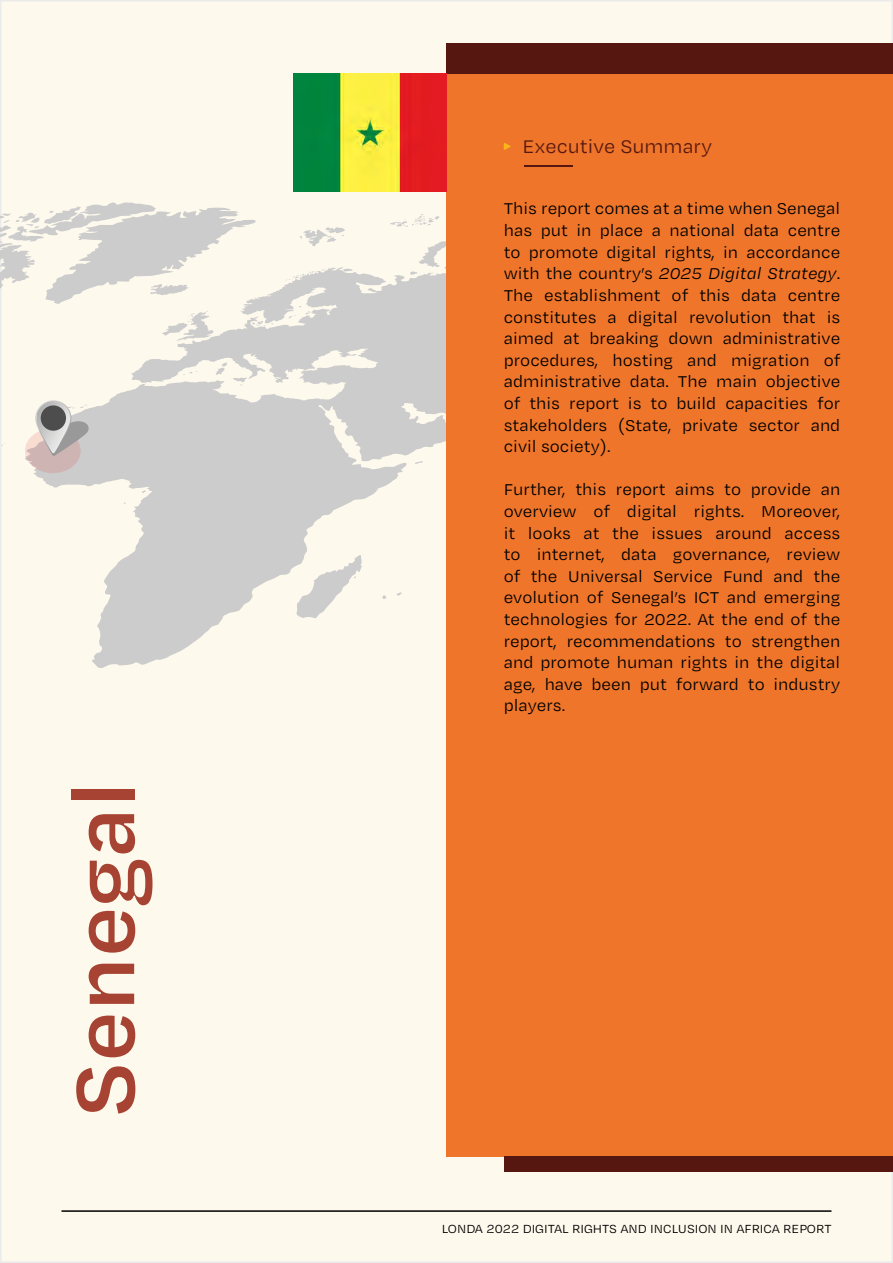
<style>
.page{position:relative;width:893px;height:1263px;background:#fff}
.page>*{position:absolute;margin:0;border:0;box-sizing:border-box;transform-origin:0 0}
.t1{font:600 94.5px "Degular Text";color:#a74332}
.t2{font:21px "Degular Text";color:#571812}
.t3{font:18px/21.6px "Degular Text";color:#000;text-align:justify}
.t4{font:13.5px "Degular Text";color:#000}
.s1{font-style:italic}
</style>
<div class="page">
<div style="left:1px;top:1px;width:891px;height:1261px;background:#fef9ed"></div>
<hr style="left:62px;top:1210px;width:769px;height:2px;background:#000">
<svg style="left:0;top:202px;width:446px;height:654px"></svg>
<div style="left:446px;top:43px;width:447px;height:1113px;background:#ee7529"></div>
<div style="left:446px;top:43px;width:447px;height:30px;background:#571711"></div>
<div style="left:504px;top:1156px;width:389px;height:15px;background:#571711"></div>
<hr style="left:524px;top:165px;width:49px;height:1px;background:#571711">
<svg style="left:504px;top:143px;width:7px;height:7px"></svg>
<img style="left:294px;top:73px;width:152px;height:119px">
<svg style="left:25px;top:428px;width:56px;height:45px"></svg>
<svg style="left:35px;top:400px;width:36px;height:55px"></svg>
<svg style="left:37px;top:401px;width:53px;height:56px;background:#cac4c2"></svg>
<div style="left:41px;top:405px;width:25px;height:26px;background:#4d4d4d;border-radius:50%"></div>
<h1 class="t1" style="left:42px;top:1118px;width:338px;rotate:-90deg">Senegal</h1>
<p class="t2" style="left:522px;top:133px;width:191px">Executive Summary</p>
<p class="t3" style="left:504px;top:197px;width:338px">This report comes at a time when Senegal has put in place a national data centre to promote digital rights, in accordance with the country’s <span class="s1">2025 Digital Strategy</span>.<br>The establishment of this data centre constitutes a digital revolution that is aimed at breaking down administrative procedures, hosting and migration of administrative data. The main objective of this report is to build capacities for stakeholders (State, private sector and civil society).</p>
<p class="t3" style="left:504px;top:478px;width:338px">Further, this report aims to provide an overview of digital rights. Moreover, it looks at the issues around access to internet, data governance, review of the Universal Service Fund and the evolution of Senegal’s ICT and emerging technologies for 2022. At the end of the report, recommendations to strengthen and promote human rights in the digital age, have been put forward to industry players.</p>
<p class="t4" style="left:442px;top:1220px;width:391px">LONDA 2022 DIGITAL RIGHTS AND INCLUSION IN AFRICA REPORT</p>
</div>
